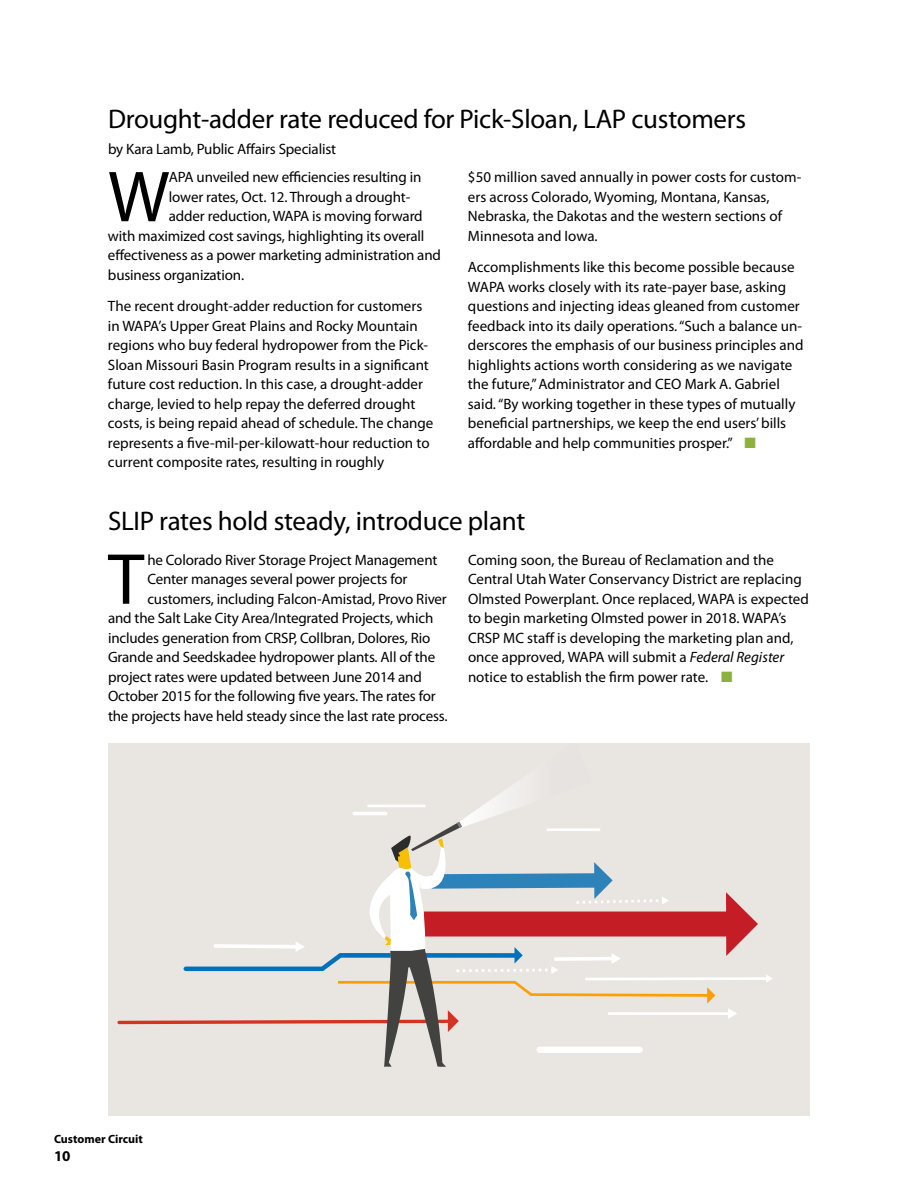
<style>
.page{position:relative;width:918px;height:1188px;background:#fff}
.page>*{position:absolute;margin:0;border:0;box-sizing:border-box;transform-origin:0 0}
.t1{font:72.9px "Myriad Pro";color:#000}
.t2{font:27px "Myriad Pro";letter-spacing:-.01em;color:#000}
.t3{font:15px/19.5px "Myriad Pro";color:#000}
.t4{font:700 15px "Myriad Pro";color:#000}
.t5{font:700 12px "Myriad Pro";color:#000}
.s1{color:#8bb13e}
.s2{font-style:italic}
</style>
<div class="page">
<div style="left:108px;top:743px;width:702px;height:373px;background:#e9e5e1"></div>
<svg style="left:117px;top:782px;width:656px;height:285px"></svg>
<h2 class="t2" style="left:108px;top:103px;width:640px">Drought-adder rate reduced for Pick-Sloan, LAP customers</h2>
<p class="t3" style="left:108px;top:139px;width:230px">by Kara Lamb, Public Affairs Specialist</p>
<h1 class="t1" style="left:108px;top:152px;width:63px">W</h1>
<p class="t3" style="left:169px;top:167px;width:254px">APA unveiled new efficiencies resulting in</p>
<p class="t3" style="left:468px;top:167px;width:335px">$50 million saved annually in power costs for custom&shy;ers across Colorado, Wyoming, Montana, Kansas, Nebraska, the Dakotas and the western sections of Minnesota and Iowa.</p>
<p class="t3" style="left:468px;top:257px;width:337px">Accomplishments like this become possible because WAPA works closely with its rate-payer base, asking questions and injecting ideas gleaned from customer feedback into its daily operations. “Such a balance un&shy;derscores the emphasis of our business principles and highlights actions worth considering as we navigate the future,” Administrator and CEO Mark A. Gabriel said. “By working together in these types of mutually beneficial partnerships, we keep the end users’ bills affordable and help communities prosper.” <span class="s1">■</span></p>
<p class="t3" style="left:169px;top:187px;width:243px">lower rates, Oct. 12. Through a drought-</p>
<p class="t3" style="left:169px;top:206px;width:255px">adder reduction, WAPA is moving forward</p>
<p class="t3" style="left:108px;top:226px;width:318px">with maximized cost savings, highlighting its overall</p>
<p class="t3" style="left:108px;top:245px;width:335px">effectiveness as a power marketing administration and</p>
<p class="t3" style="left:108px;top:265px;width:138px">business organization.</p>
<p class="t3" style="left:108px;top:296px;width:327px">The recent drought-adder reduction for customers in WAPA’s Upper Great Plains and Rocky Mountain regions who buy federal hydropower from the Pick-Sloan Missouri Basin Program results in a significant future cost reduction. In this case, a drought-adder charge, levied to help repay the deferred drought costs, is being repaid ahead of schedule. The change represents a five-mil-per-kilowatt-hour reduction to current composite rates, resulting in roughly</p>
<h2 class="t2" style="left:108px;top:505px;width:419px">SLIP rates hold steady, introduce plant</h2>
<h1 class="t1" style="left:108px;top:534px;width:38px">T</h1>
<p class="t3" style="left:147px;top:550px;width:292px">he Colorado River Storage Project Management</p>
<p class="t3" style="left:468px;top:550px;width:342px">Coming soon, the Bureau of Reclamation and the Central Utah Water Conservancy District are replacing Olmsted Powerplant. Once replaced, WAPA is expected to begin marketing Olmsted power in 2018. WAPA’s CRSP MC staff is developing the marketing plan and, once approved, WAPA will submit a <span class="s2">Federal Register </span>notice to establish the firm power rate. <span class="s1">■</span></p>
<p class="t3" style="left:147px;top:569px;width:262px">Center manages several power projects for</p>
<p class="t3" style="left:147px;top:589px;width:301px">customers, including Falcon-Amistad, Provo River</p>
<p class="t3" style="left:108px;top:608px;width:327px">and the Salt Lake City Area/Integrated Projects, which</p>
<p class="t3" style="left:108px;top:628px;width:324px">includes generation from CRSP, Collbran, Dolores, Rio</p>
<p class="t3" style="left:108px;top:647px;width:329px">Grande and Seedskadee hydropower plants. All of the</p>
<p class="t3" style="left:108px;top:667px;width:315px">project rates were updated between June 2014 and</p>
<p class="t3" style="left:108px;top:686px;width:329px">October 2015 for the following five years. The rates for</p>
<p class="t3" style="left:108px;top:706px;width:341px">the projects have held steady since the last rate process.</p>
<p class="t5" style="left:54px;top:1131px;width:90px">Customer Circuit</p>
<p class="t4" style="left:54px;top:1146px;width:18px">10</p>
</div>
